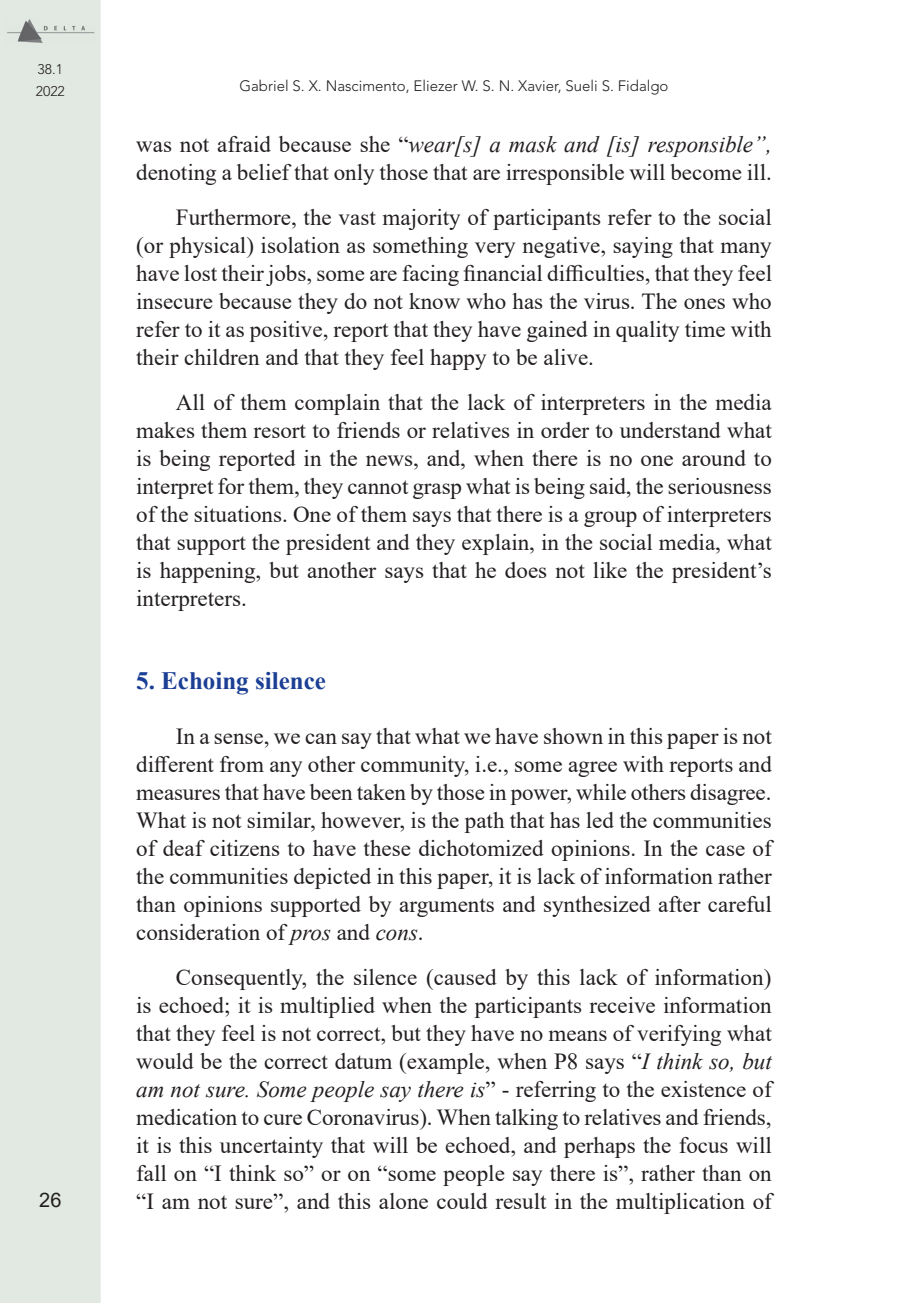
<style>
.page{position:relative;width:908px;height:1304px;background:#fff}
.page>*{position:absolute;margin:0;border:0;box-sizing:border-box;transform-origin:0 0}
.t1{font:700 25px "Times New Roman";color:#1b3f94}
.t2{font:23px/28px "Times New Roman";color:#231f20;text-align:justify}
.t3{font:20px "Arial";color:#231f20}
.t4{font:300 15px "Avenir";color:#231f20}
.t5{font:300 14px/22px "Avenir";color:#231f20}
.s1{font-style:italic}
</style>
<div class="page">
<div style="left:0;top:0;width:102px;height:1303px;background:#e1e9e2"></div>
<img style="left:7px;top:19px;width:88px;height:24px">
<div style="left:101px;top:0;width:6px;height:1304px;background:#fff"></div>
<p class="t5" style="left:36px;top:58px;width:31px">38.1<br>2022</p>
<p class="t3" style="left:39px;top:1186px;width:24px">26</p>
<p class="t4" style="left:239px;top:77px;width:430px">Gabriel S. X. Nascimento, Eliezer W. S. N. Xavier, Sueli S. Fidalgo</p>
<p class="t2" style="left:136px;top:130px;width:637px">was not afraid because she “<span class="s1">wear[s] a mask and [is] responsible”, </span>denoting a belief that only those that are irresponsible will become ill.</p>
<p class="t2" style="left:136px;top:203px;width:637px;text-indent:40px">Furthermore, the vast majority of participants refer to the social (or physical) isolation as something very negative, saying that many have lost their jobs, some are facing financial difficulties, that they feel insecure because they do not know who has the virus. The ones who refer to it as positive, report that they have gained in quality time with their children and that they feel happy to be alive.</p>
<p class="t2" style="left:136px;top:388px;width:637px;text-indent:40px">All of them complain that the lack of interpreters in the media makes them resort to friends or relatives in order to understand what is being reported in the news, and, when there is no one around to interpret for them, they cannot grasp what is being said, the seriousness of the situations. One of them says that there is a group of interpreters that support the president and they explain, in the social media, what is happening, but another says that he does not like the president’s interpreters.</p>
<p class="t1" style="left:136px;top:663px;width:191px">5. Echoing silence</p>
<p class="t2" style="left:136px;top:722px;width:637px;text-indent:40px">In a sense, we can say that what we have shown in this paper is not different from any other community, i.e., some agree with reports and measures that have been taken by those in power, while others disagree.<br>What is not similar, however, is the path that has led the communities of deaf citizens to have these dichotomized opinions. In the case of the communities depicted in this paper, it is lack of information rather than opinions supported by arguments and synthesized after careful consideration of <span class="s1">pros</span> and <span class="s1">cons</span>.</p>
<p class="t2" style="left:136px;top:963px;width:637px;text-indent:40px">Consequently, the silence (caused by this lack of information) is echoed; it is multiplied when the participants receive information that they feel is not correct, but they have no means of verifying what would be the correct datum (example, when P8 says “<span class="s1">I think so, but am not sure. Some people say there is</span>” - referring to the existence of medication to cure Coronavirus). When talking to relatives and friends, it is this uncertainty that will be echoed, and perhaps the focus will fall on “I think so” or on “some people say there is”, rather than on “I am not sure”, and this alone could result in the multiplication of</p>
</div>
